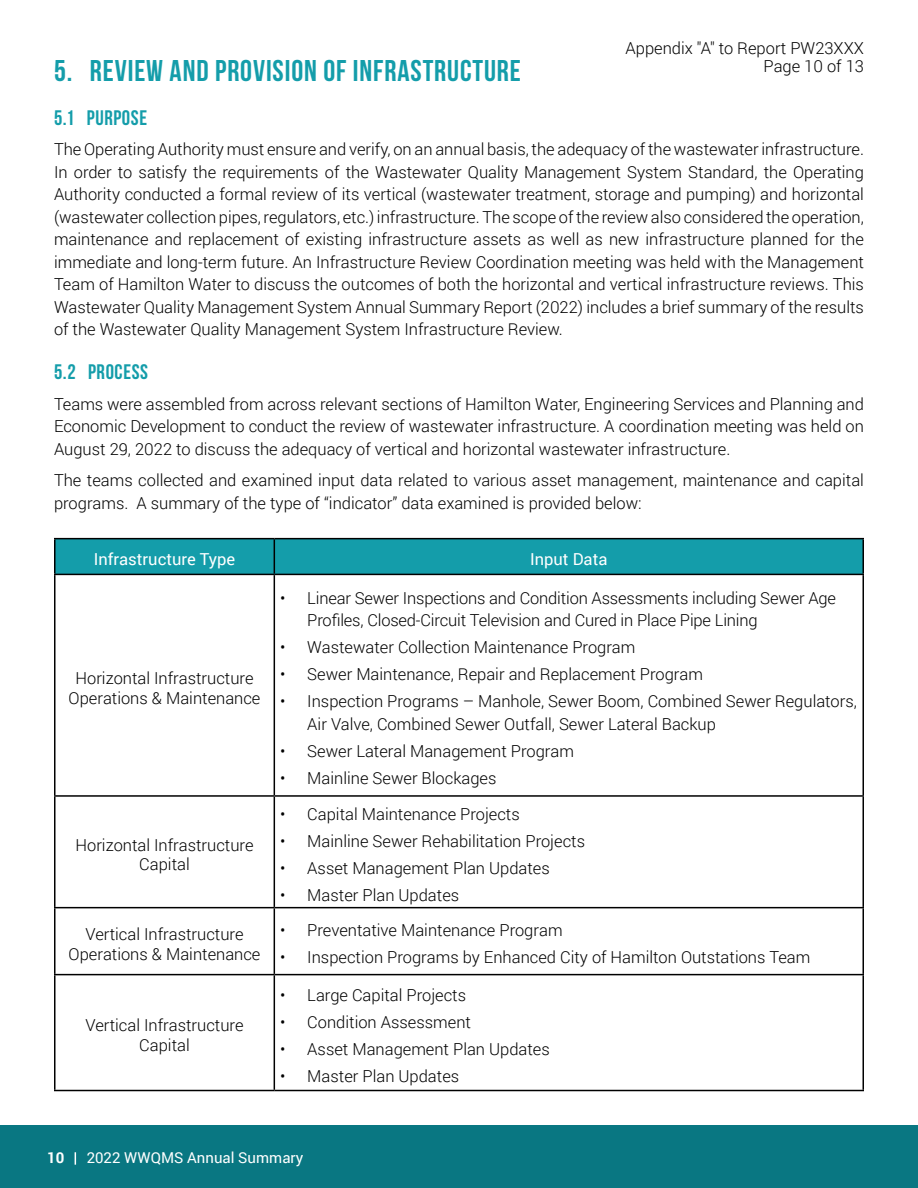
<style>
.page{position:relative;width:918px;height:1188px;background:#fff}
.page>*{position:absolute;margin:0;border:0;box-sizing:border-box;transform-origin:0 0}
.t1{font:30px "Bebas Neue";letter-spacing:.03em;color:#149daa}
.t2{font:21px "Bebas Neue";letter-spacing:.03em;color:#149daa}
.t3{font:300 16.5px/22.5px "Roboto";color:#000;text-align:center}
.t4{font:16.5px "Roboto";color:#fff}
.t5{font:15px "Roboto";color:#fff}
.t6{font:700 15px "Roboto";color:#fff}
</style>
<div class="page">
<div style="left:0;top:1125px;width:918px;height:63px;background:#097782"></div>
<svg style="left:75px;top:1152px;width:1px;height:13px"></svg>
<div style="left:55px;top:539px;width:219px;height:35px;background:#149daa"></div>
<div style="left:274px;top:539px;width:589px;height:35px;background:#149daa"></div>
<hr style="left:54px;top:575px;width:2px;height:220px;background:#000">
<hr style="left:54px;top:908px;width:2px;height:66px;background:#000">
<hr style="left:54px;top:974px;width:220px;height:1px;background:#000">
<hr style="left:54px;top:975px;width:2px;height:115px;background:#000">
<hr style="left:54px;top:1090px;width:220px;height:1px;background:#000">
<hr style="left:54px;top:538px;width:220px;height:1px;background:#000">
<hr style="left:54px;top:539px;width:2px;height:35px;background:#000">
<hr style="left:54px;top:574px;width:220px;height:1px;background:#000">
<hr style="left:54px;top:795px;width:220px;height:2px;background:#000">
<hr style="left:54px;top:797px;width:2px;height:110px;background:#000">
<hr style="left:274px;top:797px;width:1px;height:110px;background:#000">
<hr style="left:54px;top:907px;width:220px;height:1px;background:#000">
<hr style="left:274px;top:575px;width:1px;height:220px;background:#000">
<hr style="left:862px;top:575px;width:2px;height:220px;background:#000">
<hr style="left:274px;top:795px;width:590px;height:2px;background:#000">
<hr style="left:274px;top:907px;width:590px;height:1px;background:#000">
<hr style="left:274px;top:908px;width:1px;height:66px;background:#000">
<hr style="left:862px;top:908px;width:2px;height:66px;background:#000">
<hr style="left:274px;top:974px;width:590px;height:1px;background:#000">
<hr style="left:274px;top:975px;width:1px;height:115px;background:#000">
<hr style="left:862px;top:975px;width:2px;height:115px;background:#000">
<hr style="left:274px;top:1090px;width:590px;height:1px;background:#000">
<hr style="left:862px;top:797px;width:2px;height:110px;background:#000">
<hr style="left:274px;top:538px;width:590px;height:1px;background:#000">
<hr style="left:274px;top:539px;width:1px;height:35px;background:#000">
<hr style="left:862px;top:539px;width:2px;height:35px;background:#000">
<hr style="left:274px;top:574px;width:590px;height:1px;background:#000">
<p class="t3" style="left:626px;top:36px;width:240px">Appendix "A" to Report PW23XXX</p>
<p class="t3" style="left:764px;top:54px;width:102px">Page 10 of 13</p>
<h2 class="t1" style="left:54px;top:54px;width:468px">5. REVIEW AND PROVISION OF INFRASTRUCTURE</h2>
<h3 class="t2" style="left:54px;top:106px;width:95px">5.1 PURPOSE</h3>
<p class="t3" style="left:54px;top:138px;width:812px">The Operating Authority must ensure and verify, on an annual basis, the adequacy of the wastewater infrastructure.</p>
<p class="t3" style="left:54px;top:160px;width:812px">In order to satisfy the requirements of the Wastewater Quality Management System Standard, the Operating</p>
<p class="t3" style="left:54px;top:183px;width:812px;text-align:justify">Authority conducted a formal review of its vertical (wastewater treatment, storage and pumping) and horizontal (wastewater collection pipes, regulators, etc.) infrastructure. The scope of the review also considered the operation, maintenance and replacement of existing infrastructure assets as well as new infrastructure planned for the</p>
<p class="t3" style="left:54px;top:250px;width:812px">immediate and long-term future. An Infrastructure Review Coordination meeting was held with the Management</p>
<p class="t3" style="left:54px;top:273px;width:812px;text-align:left">Team of Hamilton Water to discuss the outcomes of both the horizontal and vertical infrastructure reviews. This<br>Wastewater Quality Management System Annual Summary Report (2022) includes a brief summary of the results</p>
<p class="t3" style="left:54px;top:318px;width:510px">of the Wastewater Quality Management System Infrastructure Review.</p>
<h3 class="t2" style="left:54px;top:360px;width:96px">5.2 PROCESS</h3>
<p class="t3" style="left:54px;top:392px;width:812px;text-align:justify">Teams were assembled from across relevant sections of Hamilton Water, Engineering Services and Planning and Economic Development to conduct the review of wastewater infrastructure. A coordination meeting was held on August 29, 2022 to discuss the adequacy of vertical and horizontal wastewater infrastructure.</p>
<p class="t3" style="left:54px;top:469px;width:812px">The teams collected and examined input data related to various asset management, maintenance and capital</p>
<p class="t3" style="left:54px;top:491px;width:589px">programs. A summary of the type of “indicator” data examined is provided below:</p>
<p class="t4" style="left:94px;top:548px;width:143px">Infrastructure Type</p>
<p class="t4" style="left:530px;top:548px;width:79px">Input Data</p>
<p class="t3" style="left:69px;top:668px;width:193px;line-height:19.8px">Horizontal Infrastructure<br>Operations &amp; Maintenance</p>
<p class="t3" style="left:76px;top:834px;width:180px;line-height:19.8px">Horizontal Infrastructure<br>Capital</p>
<p class="t3" style="left:307px;top:586px;width:530px;text-align:left;text-indent:-27px">• Linear Sewer Inspections and Condition Assessments including Sewer Age<br>Profiles, Closed-Circuit Television and Cured in Place Pipe Lining</p>
<p class="t3" style="left:280px;top:636px;width:357px">• Wastewater Collection Maintenance Program</p>
<p class="t3" style="left:280px;top:663px;width:424px">• Sewer Maintenance, Repair and Replacement Program</p>
<p class="t3" style="left:307px;top:690px;width:551px;text-align:left;text-indent:-27px">• Inspection Programs – Manhole, Sewer Boom, Combined Sewer Regulators,<br>Air Valve, Combined Sewer Outfall, Sewer Lateral Backup</p>
<p class="t3" style="left:280px;top:739px;width:295px">• Sewer Lateral Management Program</p>
<p class="t3" style="left:280px;top:766px;width:218px">• Mainline Sewer Blockages</p>
<p class="t3" style="left:280px;top:802px;width:241px">• Capital Maintenance Projects</p>
<p class="t3" style="left:280px;top:829px;width:306px">• Mainline Sewer Rehabilitation Projects</p>
<p class="t3" style="left:280px;top:856px;width:271px">• Asset Management Plan Updates</p>
<p class="t3" style="left:280px;top:883px;width:180px">• Master Plan Updates</p>
<p class="t3" style="left:69px;top:924px;width:193px;line-height:19.8px">Vertical Infrastructure<br>Operations &amp; Maintenance</p>
<p class="t3" style="left:280px;top:919px;width:284px">• Preventative Maintenance Program</p>
<p class="t3" style="left:280px;top:946px;width:532px">• Inspection Programs by Enhanced City of Hamilton Outstations Team</p>
<p class="t3" style="left:86px;top:1015px;width:160px;line-height:19.8px">Vertical Infrastructure<br>Capital</p>
<p class="t3" style="left:280px;top:983px;width:187px">• Large Capital Projects</p>
<p class="t3" style="left:280px;top:1010px;width:192px">• Condition Assessment</p>
<p class="t3" style="left:280px;top:1037px;width:271px">• Asset Management Plan Updates</p>
<p class="t3" style="left:280px;top:1064px;width:180px">• Master Plan Updates</p>
<p class="t6" style="left:47px;top:1148px;width:19px">10</p>
<p class="t5" style="left:87px;top:1148px;width:218px">2022 WWQMS Annual Summary</p>
</div>
